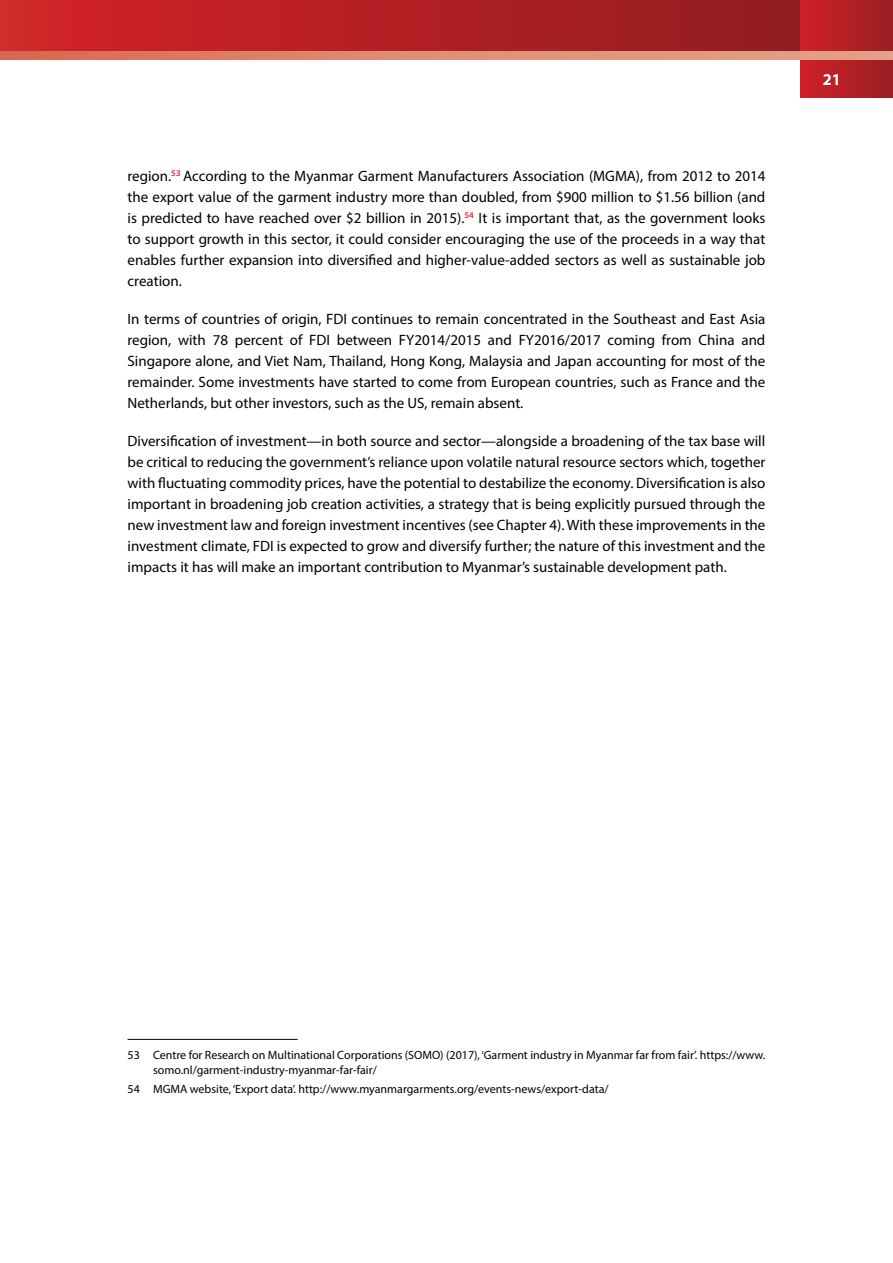
<style>
.page{position:relative;width:893px;height:1263px;background:#fff}
.page>*{position:absolute;margin:0;border:0;box-sizing:border-box;transform-origin:0 0}
.t1{font:700 16.5px "Myriad Pro";color:#fff}
.t2{font:15px/21px "Myriad Pro";color:#000;text-align:justify}
.t3{font:12px/15px "Myriad Pro";color:#000}
</style>
<div class="page">
<svg style="left:0;top:0;width:800px;height:51px;background:#b22024"></svg>
<div style="left:800px;top:0;width:93px;height:97px;background:linear-gradient(to right,#d12027,#981f22)"></div>
<svg style="left:0;top:51px;width:893px;height:9px;background:#df8a71"></svg>
<hr style="left:128px;top:1039px;width:170px;height:1px;background:#000">
<p class="t2" style="left:128px;top:166px;width:639px">region.<sup>53</sup> According to the Myanmar Garment Manufacturers Association (MGMA), from 2012 to 2014 the export value of the garment industry more than doubled, from $900 million to $1.56 billion (and is predicted to have reached over $2 billion in 2015).<sup>54</sup> It is important that, as the government looks to support growth in this sector, it could consider encouraging the use of the proceeds in a way that enables further expansion into diversified and higher-value-added sectors as well as sustainable job creation.</p>
<p class="t2" style="left:128px;top:309px;width:639px">In terms of countries of origin, FDI continues to remain concentrated in the Southeast and East Asia region, with 78 percent of FDI between FY2014/2015 and FY2016/2017 coming from China and Singapore alone, and Viet Nam, Thailand, Hong Kong, Malaysia and Japan accounting for most of the remainder. Some investments have started to come from European countries, such as France and the Netherlands, but other investors, such as the US, remain absent.</p>
<p class="t2" style="left:128px;top:431px;width:639px">Diversification of investment—in both source and sector—alongside a broadening of the tax base will be critical to reducing the government’s reliance upon volatile natural resource sectors which, together with fluctuating commodity prices, have the potential to destabilize the economy. Diversification is also important in broadening job creation activities, a strategy that is being explicitly pursued through the new investment law and foreign investment incentives (see Chapter 4). With these improvements in the investment climate, FDI is expected to grow and diversify further; the nature of this investment and the impacts it has will make an important contribution to Myanmar’s sustainable development path.</p>
<p class="t1" style="left:823px;top:69px;width:20px">21</p>
<p class="t3" style="left:153px;top:1047px;width:614px;text-indent:-26px">53 Centre for Research on Multinational Corporations (SOMO) (2017), ‘Garment industry in Myanmar far from fair’. https://www. somo.nl/garment-industry-myanmar-far-fair/</p>
<p class="t3" style="left:128px;top:1081px;width:483px">54 MGMA website, ‘Export data’. http://www.myanmargarments.org/events-news/export-data/</p>
</div>
